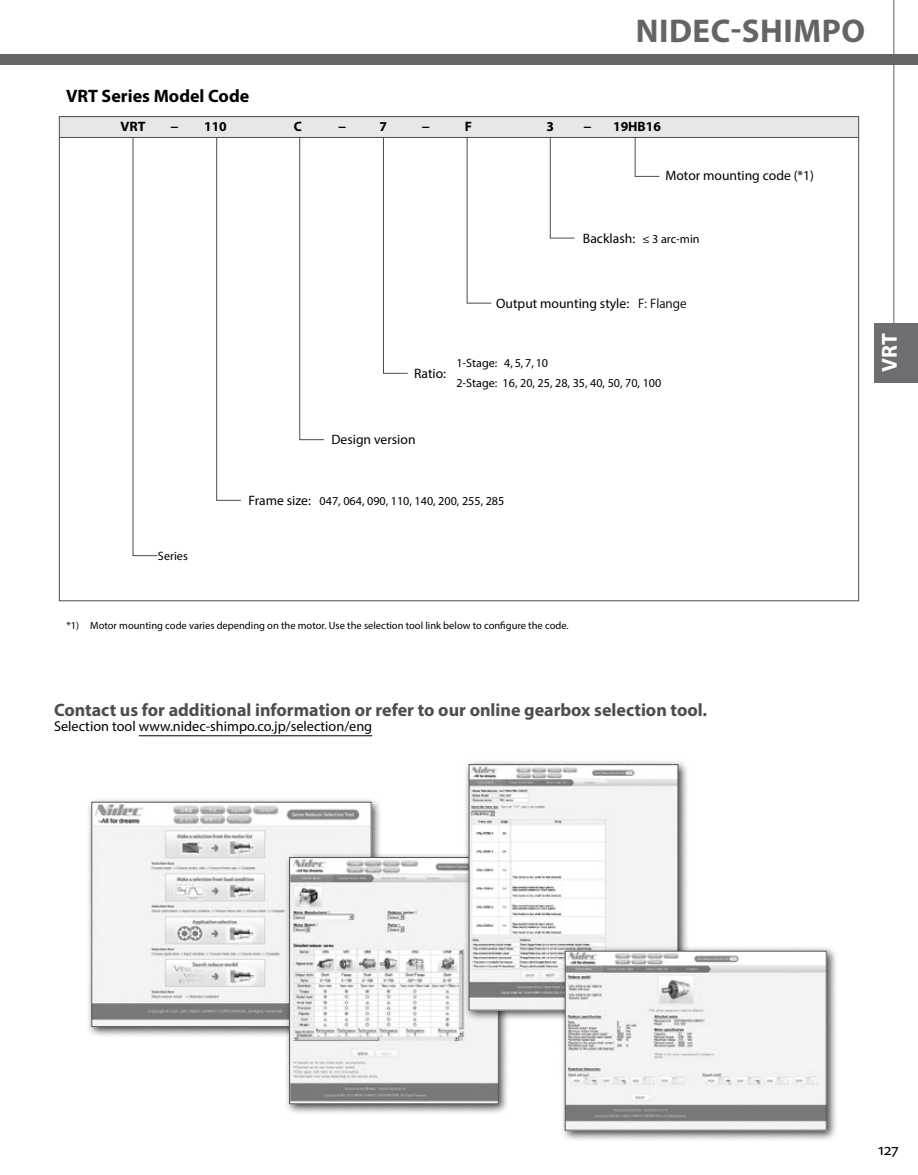
<style>
.page{position:relative;width:918px;height:1175px;background:#fff}
.page>*{position:absolute;margin:0;border:0;box-sizing:border-box;transform-origin:0 0}
.t1{font:700 33px "Myriad Pro";letter-spacing:.015em;color:#636466}
.t2{font:700 21.75px "Myriad Pro";color:#fff}
.t3{font:700 18px "Myriad Pro";color:#4d4d4f}
.t4{font:700 18px "Myriad Pro";color:#000}
.t5{font:16.5px "Myriad Pro";color:#000}
.body{font:14.25px "Myriad Pro";color:#000}
.t6{font:13.65px "Myriad Pro";color:#000}
.t7{font:700 13.65px "Myriad Pro";color:#000}
.t8{font:700 13.65px "Myriad Pro";color:#000;scale:1.04 1}
.t9{font:12.15px/19.6px "Myriad Pro";color:#000}
.t10{font:10.5px "Myriad Pro";color:#000}
.s1{font-size:12.15px}
.s2{font-family:"Myriad";font-size:12.15px}
.s3{font-family:"Koz Go Pro Regular 90 msp RKSJ H";font-size:12.15px}
.s4{font-family:"Myriad"}
</style>
<div class="page">
<hr style="left:893px;top:0;width:1px;height:326px;background:#636466">
<div style="left:0;top:54px;width:918px;height:11px;background:#636466"></div>
<div style="left:874px;top:323px;width:44px;height:59px;background:#6d6e71"></div>
<svg style="left:132px;top:138px;width:528px;height:418px"></svg>
<div style="left:59px;top:116px;width:799px;height:21px;background:#e6e7e8"></div>
<hr style="left:59px;top:137px;width:800px;height:1px;background:#4d4d4f">
<svg style="left:299px;top:136px;width:26px;height:304px"></svg>
<div style="left:86px;top:796px;width:297px;height:242px;background:#000;opacity:.75"></div>
<img style="left:94px;top:804px;width:275px;height:220px">
<div style="left:92px;top:802px;width:279px;height:224px;border:1px solid #58595b"></div>
<div style="left:284px;top:852px;width:226px;height:263px;background:#000;opacity:.75"></div>
<img style="left:291px;top:859px;width:206px;height:242px">
<div style="left:289px;top:857px;width:210px;height:246px;border:1px solid #58595b"></div>
<hr style="left:139px;top:735px;width:233px;height:1px;background:#000">
<div style="left:464px;top:759px;width:225px;height:262px;background:#000;opacity:.75"></div>
<img style="left:471px;top:766px;width:205px;height:242px">
<div style="left:469px;top:764px;width:209px;height:246px;border:1px solid #58595b"></div>
<div style="left:560px;top:945px;width:278px;height:196px;background:#000;opacity:.75"></div>
<img style="left:567px;top:953px;width:257px;height:175px">
<div style="left:565px;top:951px;width:261px;height:179px;border:1px solid #58595b"></div>
<p class="t4" style="left:66px;top:84px;width:185px">VRT Series Model Code</p>
<h1 class="t1" style="left:636px;top:9px;width:231px">NIDEC-SHIMPO</h1>
<p class="t8" style="left:120px;top:117px;width:26px">VRT</p>
<p class="t7" style="left:171px;top:117px;width:10px">−</p>
<p class="t7" style="left:338px;top:117px;width:10px">−</p>
<p class="t7" style="left:294px;top:117px;width:10px">C</p>
<p class="t7" style="left:547px;top:117px;width:9px">3</p>
<p class="t7" style="left:613px;top:117px;width:49px">19HB16</p>
<p class="t7" style="left:204px;top:117px;width:24px">110</p>
<p class="t7" style="left:380px;top:117px;width:9px">7</p>
<p class="t7" style="left:465px;top:117px;width:9px">F</p>
<p class="t7" style="left:422px;top:117px;width:10px">−</p>
<p class="t7" style="left:583px;top:117px;width:10px">−</p>
<p class="t6" style="left:665px;top:167px;width:150px">Motor mounting code (*1)</p>
<p class="t6" style="left:583px;top:230px;width:118px">Backlash: <span class="s1">≤</span> <span class="s2">3 arc-min</span></p>
<p class="t9" style="left:158px;top:545px;width:31px">Series</p>
<p class="t6" style="left:496px;top:295px;width:192px">Output mounting style: <span class="s3">F: Flange</span></p>
<p class="t6" style="left:414px;top:365px;width:34px">Ratio:</p>
<p class="t9" style="left:456px;top:353px;width:207px"><span class="s4">1-Stage: 4, 5, 7, 10<br></span>2-Stage: 16, 20, 25, 28, 35, 40, 50, 70, 100</p>
<p class="t6" style="left:332px;top:431px;width:86px">Design version</p>
<p class="t6" style="left:248px;top:492px;width:64px">Frame size:</p>
<p class="t9" style="left:320px;top:491px;width:186px">047, 064, 090, 110, 140, 200, 255, 285</p>
<h2 class="t2" style="left:875px;top:372px;width:40px;rotate:-90deg">VRT</h2>
<p class="t10" style="left:66px;top:619px;width:504px">*1) Motor mounting code varies depending on the motor. Use the selection tool link below to configure the code.</p>
<p class="t3" style="left:54px;top:698px;width:655px">Contact us for additional information or refer to our online gearbox selection tool.</p>
<p class="body" style="left:54px;top:717px;width:320px">Selection tool www.nidec-shimpo.co.jp/selection/eng</p>
<p class="t5" style="left:878px;top:1139px;width:22px">127</p>
</div>
